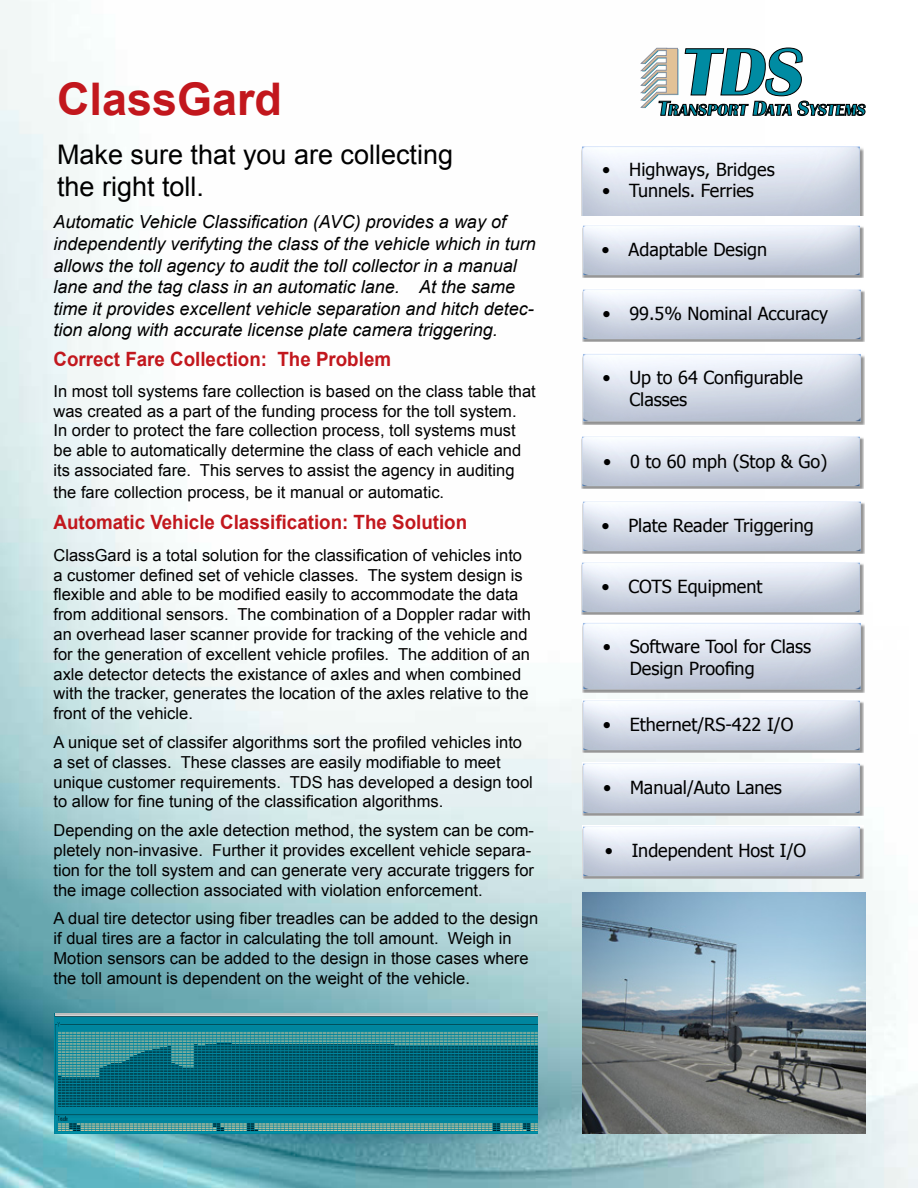
<style>
.page{position:relative;width:918px;height:1188px;background:#fff}
.page>*{position:absolute;margin:0;border:0;box-sizing:border-box;transform-origin:0 0}
.t1{font:700 45px "Arial";color:#c2171d}
.t2{font:27px/32.4px "Arial";color:#000}
.t3{font:700 19.65px "Arial";color:#c2171d;scale:.95 1}
.t4{font:italic 18px/21.6px "Arial";color:#000}
.t5{font:18px/21.6px "Tahoma";color:#000}
.t6{font:16.5px/19.8px "Arial";color:#000}
</style>
<div class="page">
<img style="left:0;top:0;width:918px;height:1188px">
<img style="left:582px;top:436px;width:281px;height:53px">
<img style="left:582px;top:353px;width:282px;height:71px">
<img style="left:583px;top:622px;width:281px;height:71px">
<img style="left:583px;top:500px;width:281px;height:53px">
<svg style="left:641px;top:48px;width:225px;height:68px"></svg>
<img style="left:582px;top:144px;width:282px;height:71px">
<img style="left:583px;top:700px;width:281px;height:53px">
<img style="left:583px;top:224px;width:281px;height:54px">
<img style="left:583px;top:289px;width:281px;height:53px">
<img style="left:582px;top:561px;width:281px;height:54px">
<img style="left:583px;top:763px;width:281px;height:53px">
<img style="left:583px;top:825px;width:281px;height:54px">
<img style="left:583px;top:893px;width:283px;height:241px">
<img style="left:54px;top:1013px;width:484px;height:120px">
<h1 class="t1" style="left:57px;top:69px;width:227px">ClassGard</h1>
<h2 class="t2" style="left:57px;top:138px;width:398px">Make sure that you are collecting the right toll.</h2>
<p class="t4" style="left:54px;top:212px;width:484px">Automatic Vehicle Classification (AVC) provides a way of independently verifyting the class of the vehicle which in turn allows the toll agency to audit the toll collector in a manual lane and the tag class in an automatic lane. At the same time it provides excellent vehicle separation and hitch detec&shy;tion along with accurate license plate camera triggering.</p>
<p class="t3" style="left:54px;top:346px;width:357px">Correct Fare Collection: The Problem</p>
<p class="t6" style="left:54px;top:381px;width:484px">In most toll systems fare collection is based on the class table that was created as a part of the funding process for the toll system.<br>In order to protect the fare collection process, toll systems must be able to automatically determine the class of each vehicle and its associated fare. This serves to assist the agency in auditing</p>
<p class="t6" style="left:54px;top:482px;width:392px">the fare collection process, be it manual or automatic.</p>
<p class="t3" style="left:54px;top:509px;width:437px">Automatic Vehicle Classification: The Solution</p>
<p class="t6" style="left:54px;top:545px;width:479px">ClassGard is a total solution for the classification of vehicles into a customer defined set of vehicle classes. The system design is flexible and able to be modified easily to accommodate the data from additional sensors. The combination of a Doppler radar with an overhead laser scanner provide for tracking of the vehicle and for the generation of excellent vehicle profiles. The addition of an axle detector detects the existance of axles and when combined with the tracker, generates the location of the axles relative to the front of the vehicle.</p>
<p class="t6" style="left:54px;top:733px;width:481px">A unique set of classifer algorithms sort the profiled vehicles into a set of classes. These classes are easily modifiable to meet unique customer requirements. TDS has developed a design tool to allow for fine tuning of the classification algorithms.</p>
<p class="t6" style="left:54px;top:821px;width:482px">Depending on the axle detection method, the system can be com&shy;pletely non-invasive. Further it provides excellent vehicle separa&shy;tion for the toll system and can generate very accurate triggers for the image collection associated with violation enforcement.</p>
<p class="t6" style="left:54px;top:909px;width:486px">A dual tire detector using fiber treadles can be added to the design if dual tires are a factor in calculating the toll amount. Weigh in Motion sensors can be added to the design in those cases where the toll amount is dependent on the weight of the vehicle.</p>
<p class="t5" style="left:602px;top:157px;width:174px">• Highways, Bridges</p>
<p class="t5" style="left:602px;top:179px;width:153px">• Tunnels. Ferries</p>
<p class="t5" style="left:602px;top:238px;width:167px">• Adaptable Design</p>
<p class="t5" style="left:602px;top:302px;width:227px">• 99.5% Nominal Accuracy</p>
<p class="t5" style="left:629px;top:366px;width:175px;text-indent:-27px">• Up to 64 Configurable<br>Classes</p>
<p class="t5" style="left:603px;top:450px;width:226px">• 0 to 60 mph (Stop &amp; Go)</p>
<p class="t5" style="left:601px;top:514px;width:214px">• Plate Reader Triggering</p>
<p class="t5" style="left:601px;top:575px;width:163px">• COTS Equipment</p>
<p class="t5" style="left:630px;top:635px;width:183px;text-indent:-27px">• Software Tool for Class<br>Design Proofing</p>
<p class="t5" style="left:603px;top:713px;width:192px">• Ethernet/RS-422 I/O</p>
<p class="t5" style="left:603px;top:776px;width:180px">• Manual/Auto Lanes</p>
<p class="t5" style="left:605px;top:839px;width:203px">• Independent Host I/O</p>
</div>
